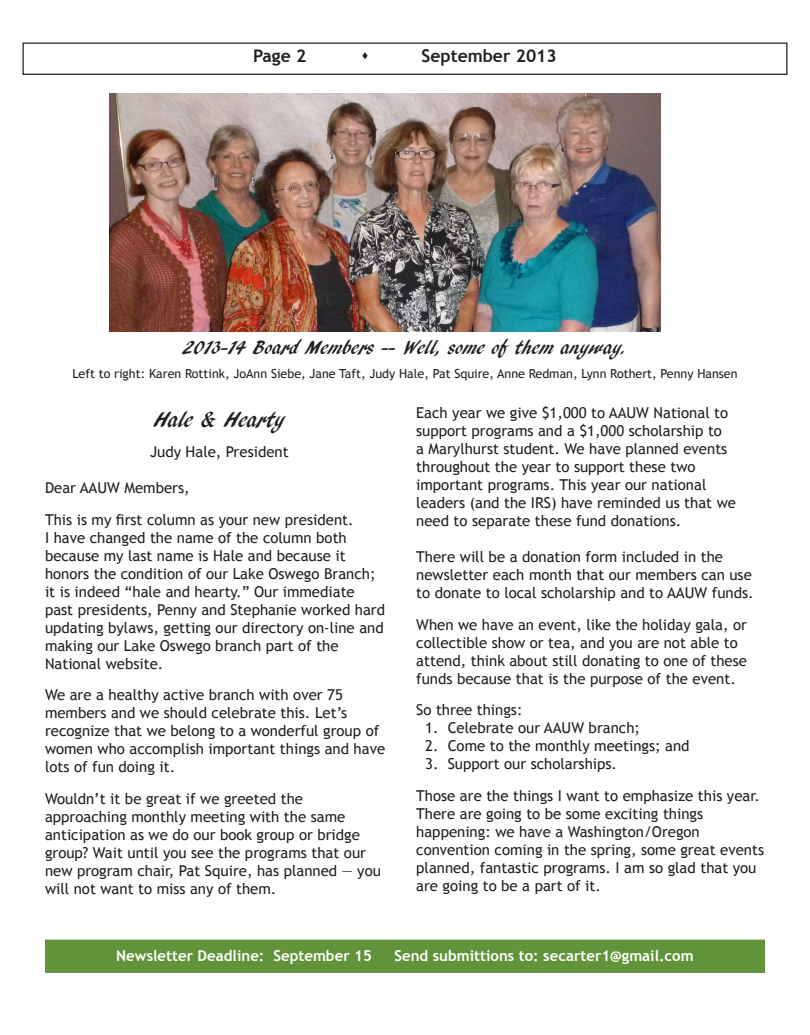
<style>
.page{position:relative;width:810px;height:1035px;background:#fff}
.page>*{position:absolute;margin:0;border:0;box-sizing:border-box;transform-origin:0 0}
.t1{font:22.5px "ARBLANCA";color:#231f20}
.t2{font:20px "ARBLANCA";color:#231f20}
.t3{font:700 17.5px "Trebuchet MS";color:#231f20}
.t4{font:15px/18px "Trebuchet MS";color:#231f20}
.t5{font:700 15px "Trebuchet MS";color:#fff}
.t6{font:12.5px "Trebuchet MS";color:#231f20}
</style>
<div class="page">
<div style="left:22px;top:42px;width:766px;height:33px;border:1px solid #231f20"></div>
<div style="left:45px;top:940px;width:720px;height:33px;background:#61933b;border:1px solid #61933b"></div>
<img style="left:110px;top:94px;width:551px;height:238px">
<p class="t3" style="left:253px;top:45px;width:55px">Page 2</p>
<p class="t3" style="left:422px;top:45px;width:137px">September 2013</p>
<p class="t2" style="left:184px;top:336px;width:444px">2013-14 Board Members -- Well, some of them anyway.</p>
<p class="t6" style="left:72px;top:366px;width:667px">Left to right: Karen Rottink, JoAnn Siebe, Jane Taft, Judy Hale, Pat Squire, Anne Redman, Lynn Rothert, Penny Hansen</p>
<p class="t4" style="left:416px;top:404px;width:314px">Each year we give $1,000 to AAUW National to</p>
<p class="t4" style="left:416px;top:422px;width:313px">support programs and a $1,000 scholarship to a Marylhurst student. We have planned events throughout the year to support these two</p>
<p class="t4" style="left:416px;top:476px;width:292px">important programs. This year our national</p>
<p class="t4" style="left:416px;top:494px;width:321px">leaders (and the IRS) have reminded us that we need to separate these fund donations.</p>
<p class="t4" style="left:416px;top:548px;width:339px">There will be a donation form included in the newsletter each month that our members can use to donate to local scholarship and to AAUW funds.</p>
<p class="t4" style="left:416px;top:616px;width:332px">When we have an event, like the holiday gala, or collectible show or tea, and you are not able to attend, think about still donating to one of these funds because that is the purpose of the event.</p>
<p class="t4" style="left:416px;top:701px;width:108px">So three things:</p>
<p class="t4" style="left:425px;top:719px;width:216px">1. Celebrate our AAUW branch;</p>
<p class="t4" style="left:425px;top:737px;width:266px">2. Come to the monthly meetings; and</p>
<p class="t4" style="left:425px;top:755px;width:193px">3. Support our scholarships.</p>
<p class="t4" style="left:416px;top:787px;width:345px">Those are the things I want to emphasize this year.<br>There are going to be some exciting things</p>
<p class="t4" style="left:416px;top:823px;width:285px">happening: we have a Washington/Oregon</p>
<p class="t4" style="left:416px;top:841px;width:349px">convention coming in the spring, some great events planned, fantastic programs. I am so glad that you are going to be a part of it.</p>
<p class="t1" style="left:154px;top:407px;width:132px">Hale &amp; Hearty</p>
<p class="t4" style="left:150px;top:443px;width:140px">Judy Hale, President</p>
<p class="t4" style="left:45px;top:479px;width:146px">Dear AAUW Members,</p>
<p class="t4" style="left:45px;top:511px;width:310px">This is my first column as your new president.</p>
<p class="t4" style="left:45px;top:529px;width:303px">I have changed the name of the column both</p>
<p class="t4" style="left:45px;top:547px;width:302px">because my last name is Hale and because it</p>
<p class="t4" style="left:45px;top:565px;width:342px">honors the condition of our Lake Oswego Branch; it is indeed “hale and hearty.” Our immediate past presidents, Penny and Stephanie worked hard updating bylaws, getting our directory on-line and making our Lake Oswego branch part of the</p>
<p class="t4" style="left:45px;top:655px;width:120px">National website.</p>
<p class="t4" style="left:45px;top:686px;width:299px">We are a healthy active branch with over 75</p>
<p class="t4" style="left:45px;top:704px;width:304px">members and we should celebrate this. Let’s</p>
<p class="t4" style="left:45px;top:722px;width:342px">recognize that we belong to a wonderful group of women who accomplish important things and have lots of fun doing it.</p>
<p class="t4" style="left:45px;top:790px;width:260px">Wouldn’t it be great if we greeted the</p>
<p class="t4" style="left:45px;top:808px;width:302px">approaching monthly meeting with the same</p>
<p class="t4" style="left:45px;top:826px;width:337px">anticipation as we do our book group or bridge group? Wait until you see the programs that our new program chair, Pat Squire, has planned — you will not want to miss any of them.</p>
<p class="t5" style="left:116px;top:946px;width:257px">Newsletter Deadline: September 15</p>
<p class="t5" style="left:394px;top:946px;width:301px">Send submittions to: secarter1@gmail.com</p>
</div>
